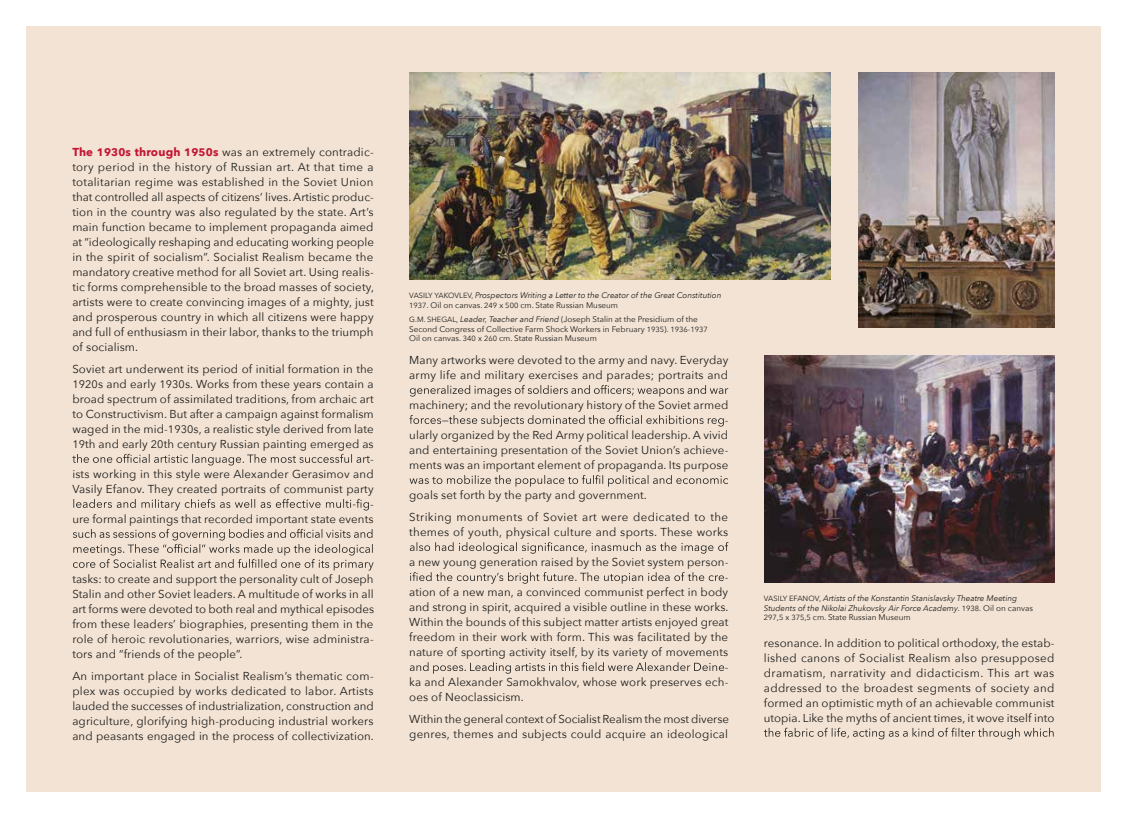
<style>
.page{position:relative;width:1127px;height:818px;background:#fff}
.page>*{position:absolute;margin:0;border:0;box-sizing:border-box;transform-origin:0 0}
.t1{font:11.5px/15px "Avenir Next";letter-spacing:.01em;color:#1d1d1b;text-align:justify}
.t2{font:11.5px/22.1px "Avenir Next";letter-spacing:.035em;color:#1d1d1b}
.t3{font:italic 8.12px/9.4px "Avenir Next";color:#1d1d1b}
.t4{font:8.12px/9.4px "Avenir Next";color:#1d1d1b}
.s1{font-weight:700;color:#c21632}
.s2{font-weight:700;font-size:10.88px;color:#c21632}
.s3{font-size:10.88px}
.s4{font-style:normal;font-size:7.5px}
.s5{font-style:normal}
.s6{font-size:7.5px}
.s7{font-style:italic}
</style>
<div class="page">
<div style="left:26px;top:26px;width:1074px;height:766px;background:#f3e3d4"></div>
<svg style="left:410px;top:385px;width:318px;height:11px"></svg>
<svg style="left:409px;top:415px;width:314px;height:11px"></svg>
<svg style="left:409px;top:475px;width:319px;height:11px"></svg>
<svg style="left:410px;top:542px;width:318px;height:12px"></svg>
<svg style="left:410px;top:572px;width:313px;height:12px"></svg>
<svg style="left:410px;top:662px;width:314px;height:12px"></svg>
<svg style="left:763px;top:728px;width:290px;height:11px"></svg>
<svg style="left:72px;top:454px;width:298px;height:11px"></svg>
<svg style="left:73px;top:499px;width:296px;height:11px"></svg>
<svg style="left:73px;top:529px;width:300px;height:41px"></svg>
<img style="left:764px;top:356px;width:290px;height:227px">
<img style="left:409px;top:72px;width:421px;height:208px">
<img style="left:858px;top:72px;width:196px;height:255px">
<p class="t1" style="left:72px;top:144px;width:303px"><span class="s1">The</span> <span class="s2">1930</span><span class="s1">s through</span> <span class="s2">1950</span><span class="s1">s</span> was an extremely contradic&shy;tory period in the history of Russian art. At that time a totalitarian regime was established in the Soviet Union that controlled all aspects of citizens’ lives. Artistic produc&shy;tion in the country was also regulated by the state. Art’s main function became to implement propaganda aimed at “ideologically reshaping and educating working people in the spirit of socialism”. Socialist Realism became the mandatory creative method for all Soviet art. Using realis&shy;tic forms comprehensible to the broad masses of society, artists were to create convincing images of a mighty, just and prosperous country in which all citizens were happy and full of enthusiasm in their labor, thanks to the triumph of socialism.</p>
<p class="t1" style="left:72px;top:361px;width:303px;text-align:right">Soviet art underwent its period of initial formation in the <span class="s3">1920</span>s and early <span class="s3">1930</span>s. Works from these years contain a broad spectrum of assimilated traditions, from archaic art to Constructivism. But after a campaign against formalism waged in the mid-<span class="s3">1930</span>s, a realistic style derived from late <span class="s3">19</span>th and early <span class="s3">20</span>th century Russian painting emerged as -<br>ists working in this style were Alexander Gerasimov and Vasily Efanov. They created portraits of communist party -<br>ure formal paintings that recorded important state events</p>
<p class="t1" style="left:72px;top:571px;width:303px">tasks: to create and support the personality cult of Joseph Stalin and other Soviet leaders. A multitude of works in all art forms were devoted to both real and mythical episodes from these leaders’ biographies, presenting them in the role of heroic revolutionaries, warriors, wise administra&shy;tors and “friends of the people”.</p>
<p class="t1" style="left:72px;top:668px;width:303px">An important place in Socialist Realism’s thematic com&shy;plex was occupied by works dedicated to labor. Artists lauded the successes of industrialization, construction and agriculture, glorifying high-producing industrial workers and peasants engaged in the process of collectivization.</p>
<p class="t3" style="left:409px;top:290px;width:313px"><span class="s4">VASILY YAKOVLEV,</span> Prospectors Writing a Letter to the Creator of the Great Constitution<br><span class="s4">1937</span><span class="s5">. Oil on canvas.</span> <span class="s4">249</span> <span class="s5">x</span> <span class="s4">500</span> <span class="s5">cm. State Russian Museum</span></p>
<p class="t4" style="left:409px;top:315px;width:300px"><span class="s6">G.M. SHEGAL</span>, <span class="s7">Leader, Teacher and Friend</span> (Joseph Stalin at the Presidium of the<br>Second Congress of Collective Farm Shock Workers in February <span class="s6">1935</span>). <span class="s6">1936</span>-<span class="s6">1937<br></span>Oil on canvas. <span class="s6">340</span> x <span class="s6">260</span> cm. State Russian Museum</p>
<p class="t1" style="left:409px;top:352px;width:320px">Many artworks were devoted to the army and navy. Everyday army life and military exercises and parades; portraits and</p>
<p class="t1" style="left:409px;top:397px;width:320px;text-align:right">machinery; and the revolutionary history of the Soviet armed -<br>ularly organized by the Red Army political leadership. A vivid and entertaining presentation of the Soviet Union’s achieve&shy;ments was an important element of propaganda. Its purpose</p>
<p class="t2" style="left:409px;top:483px;width:320px">goals set forth by the party and government.<br>Striking monuments of Soviet art were dedicated to the</p>
<p class="t1" style="left:409px;top:524px;width:320px">themes of youth, physical culture and sports. These works</p>
<p class="t1" style="left:409px;top:554px;width:320px">a new young generation raised by the Soviet system person-</p>
<p class="t1" style="left:724px;top:569px;width:5px">-</p>
<p class="t1" style="left:409px;top:584px;width:320px">ation of a new man, a convinced communist perfect in body</p>
<p class="t1" style="left:409px;top:599px;width:321px">and strong in spirit, acquired a visible outline in these works.</p>
<p class="t1" style="left:409px;top:614px;width:320px">Within the bounds of this subject matter artists enjoyed great</p>
<p class="t1" style="left:409px;top:629px;width:320px">freedom in their work with form. This was facilitated by the</p>
<p class="t1" style="left:409px;top:644px;width:320px">nature of sporting activity itself, by its variety of movements</p>
<p class="t1" style="left:724px;top:659px;width:5px">-</p>
<p class="t1" style="left:409px;top:674px;width:320px">ka and Alexander Samokhvalov, whose work preserves ech-</p>
<p class="t1" style="left:409px;top:689px;width:116px">oes of Neoclassicism.</p>
<p class="t1" style="left:409px;top:711px;width:321px">Within the general context of Socialist Realism the most diverse genres, themes and subjects could acquire an ideological</p>
<p class="t3" style="left:763px;top:593px;width:270px"><span class="s4">VASILY EFANOV</span><span class="s5">,</span> Artists of the Konstantin Stanislavsky Theatre Meeting<br>Students of the Nikolai Zhukovsky Air Force Academy<span class="s5">.</span> <span class="s4">1938</span><span class="s5">. Oil on canvas<br></span><span class="s4">297</span><span class="s5">,</span><span class="s4">5</span> <span class="s5">x</span> <span class="s4">375</span><span class="s5">,</span><span class="s4">5</span> <span class="s5">cm. State Russian Museum</span></p>
<p class="t1" style="left:763px;top:634px;width:292px">resonance. In addition to political orthodoxy, the estab&shy;lished canons of Socialist Realism also presupposed dramatism, narrativity and didacticism. This art was addressed to the broadest segments of society and formed an optimistic myth of an achievable communist utopia. Like the myths of ancient times, it wove itself into</p>
</div>
